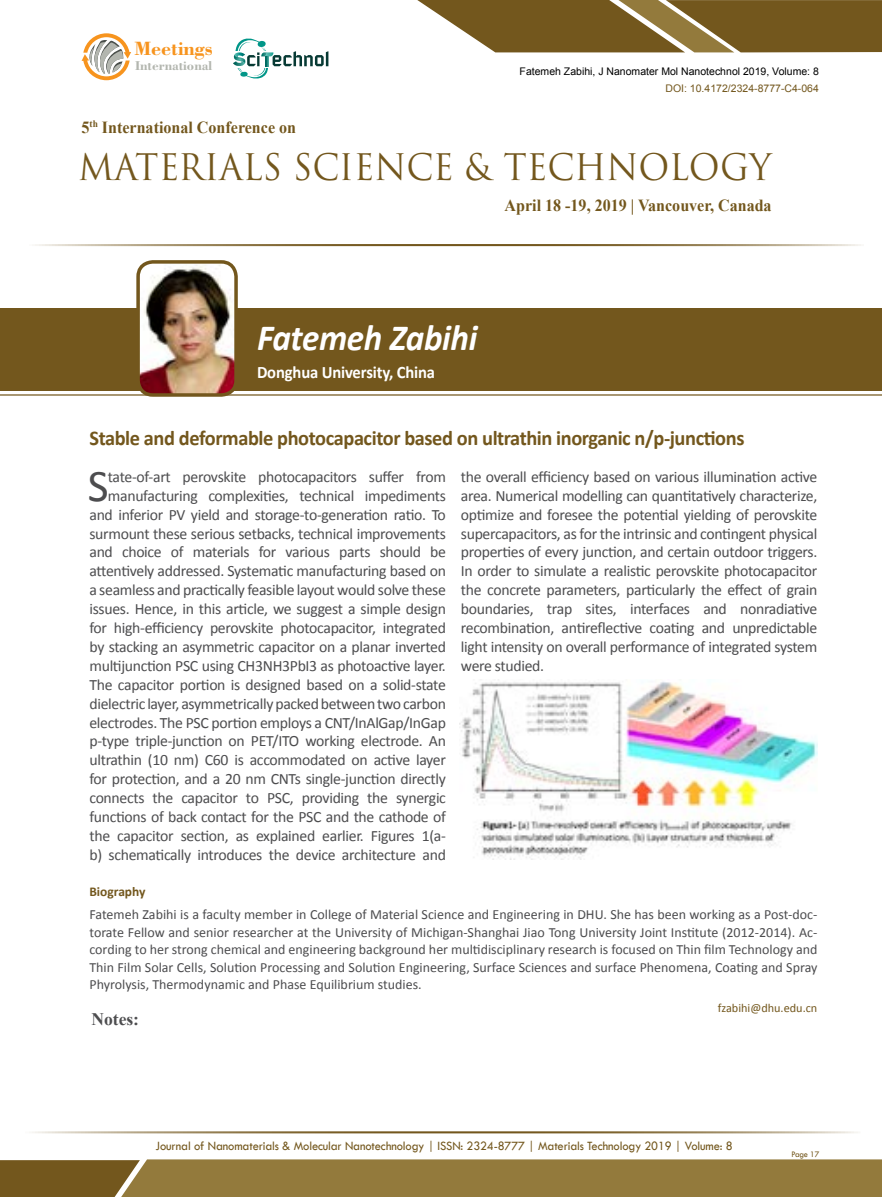
<style>
.page{position:relative;width:882px;height:1197px;background:#fff}
.page>*{position:absolute;margin:0;border:0;box-sizing:border-box;transform-origin:0 0}
.t1{font:45.5px "Calibri";color:#4d4d4f}
.t2{font:italic 700 37.1px "Calibri";letter-spacing:-.01em;color:#fff;scale:.95 1}
.t3{font:35.7px "Trajan Pro 3";color:#73571d;scale:.95 1}
.t4{font:700 21px "Calibri";letter-spacing:-.02em;color:#73571d}
.t5{font:700 20.3px "Bodoni BT";color:#f7941e}
.t6{font:700 17.5px "Calibri";letter-spacing:-.01em;color:#fff;scale:.95 1}
.t7{font:700 17.5px "Times New Roman";color:#4d4d4f}
.t8{font:700 16.97px "Times New Roman";color:#73571d;scale:.95 1}
.t9{font:15.75px/18.9px "Calibri";letter-spacing:-.02em;color:#4d4d4f;text-align:right}
.t10{font:14px/17.5px "Calibri";color:#4d4d4f;text-align:justify}
.t11{font:700 13.47px "Bodoni BT";color:#b3b6af}
.t12{font:700 13.47px "Calibri";color:#73571d}
.t13{font:13.12px "Tw Cen";letter-spacing:-.01em;color:#73571d;scale:.95 1}
.t14{font:12.25px "Calibri";color:#73571d}
.t15{font:10.5px "Arial";color:#000}
.t16{font:10.5px "Arial";color:#73571d}
.t17{font:8.75px "Tw Cen";letter-spacing:-.02em;color:#73571d;scale:.95 1}
</style>
<div class="page">
<hr style="left:25px;top:244px;width:839px;height:2px;background:#73571d">
<svg style="left:417px;top:0;width:465px;height:52px;background:#866e3b"></svg>
<svg style="left:0;top:1159px;width:882px;height:38px;background:#90773b"></svg>
<hr style="left:22px;top:1131px;width:839px;height:2px;background:#73571d">
<svg style="left:82px;top:33px;width:49px;height:47px"></svg>
<svg style="left:233px;top:39px;width:95px;height:40px"></svg>
<div style="left:0;top:309px;width:882px;height:82px;background:#73571d"></div>
<hr style="left:0;top:394px;width:882px;height:2px;background:#73571d">
<img style="left:138px;top:264px;width:98px;height:131px">
<div style="left:136px;top:260px;width:102px;height:137px;border:3px solid #73571d;border-radius:15px"></div>
<img style="left:459px;top:681px;width:358px;height:178px">
<p class="t5" style="left:135px;top:36px;width:80px">Meetings</p>
<p class="t11" style="left:135px;top:57px;width:79px">International</p>
<p class="t8" style="left:82px;top:115px;width:227px">5<sup>th</sup> International Conference on</p>
<p class="t15" style="left:520px;top:64px;width:301px">Fatemeh Zabihi, J Nanomater Mol Nanotechnol 2019, Volume: 8</p>
<p class="t16" style="left:665px;top:81px;width:155px">DOI: 10.4172/2324-8777-C4-064</p>
<h3 class="t3" style="left:78px;top:142px;width:732px">MATERIALS SCIENCE &amp; TECHNOLOGY</h3>
<p class="t8" style="left:505px;top:193px;width:283px">April 18 -19, 2019 | Vancouver, Canada</p>
<h2 class="t2" style="left:257px;top:314px;width:234px">Fatemeh Zabihi</h2>
<p class="t6" style="left:257px;top:361px;width:189px">Donghua University, China</p>
<h3 class="t4" style="left:89px;top:425px;width:657px">Stable and deformable photocapacitor based on ultrathin inorganic n/p-junctions</h3>
<p class="t9" style="left:89px;top:467px;width:358px">tate-of-art perovskite photocapacitors suffer from manufacturing complexities, technical impediments and inferior PV yield and storage-to-generation ratio. To surmount these serious setbacks, technical improvements and choice of materials for various parts should be attentively addressed. Systematic manufacturing based on a seamless and practically feasible layout would solve these issues. Hence, in this article, we suggest a simple design for high-efficiency perovskite photocapacitor, integrated by stacking an asymmetric capacitor on a planar inverted multijunction PSC using CH3NH3PbI3 as photoactive layer.<br>The capacitor portion is designed based on a solid-state dielectric layer, asymmetrically packed between two carbon electrodes. The PSC portion employs a CNT/InAlGap/InGap p-type triple-junction on PET/ITO working electrode. An ultrathin (10 nm) C60 is accommodated on active layer for protection, and a 20 nm CNTs single-junction directly connects the capacitor to PSC, providing the synergic functions of back contact for the PSC and the cathode of the capacitor section, as explained earlier. Figures 1(a&shy;b) schematically introduces the device architecture and</p>
<p class="t9" style="left:461px;top:467px;width:358px;text-align:justify">the overall efficiency based on various illumination active area. Numerical modelling can quantitatively characterize, optimize and foresee the potential yielding of perovskite supercapacitors, as for the intrinsic and contingent physical properties of every junction, and certain outdoor triggers.<br>In order to simulate a realistic perovskite photocapacitor the concrete parameters, particularly the effect of grain boundaries, trap sites, interfaces and nonradiative recombination, antireflective coating and unpredictable light intensity on overall performance of integrated system were studied.</p>
<h1 class="t1" style="left:88px;top:457px;width:22px">S</h1>
<p class="t12" style="left:89px;top:883px;width:58px">Biography</p>
<p class="t10" style="left:89px;top:906px;width:730px">Fatemeh Zabihi is a faculty member in College of Material Science and Engineering in DHU. She has been working as a Post-doc&shy;torate Fellow and senior researcher at the University of Michigan-Shanghai Jiao Tong University Joint Institute (2012-2014). Ac&shy;cording to her strong chemical and engineering background her multidisciplinary research is focused on Thin film Technology and Thin Film Solar Cells, Solution Processing and Solution Engineering, Surface Sciences and surface Phenomena, Coating and Spray Phyrolysis, Thermodynamic and Phase Equilibrium studies.</p>
<p class="t14" style="left:718px;top:1000px;width:101px">fzabihi@dhu.edu.cn</p>
<p class="t7" style="left:91px;top:1007px;width:49px">Notes:</p>
<p class="t13" style="left:156px;top:1138px;width:609px">Journal of Nanomaterials &amp; Molecular Nanotechnology | ISSN: 2324-8777 | Materials Technology 2019 | Volume: 8</p>
<p class="t17" style="left:791px;top:1149px;width:31px">Page 17</p>
</div>
